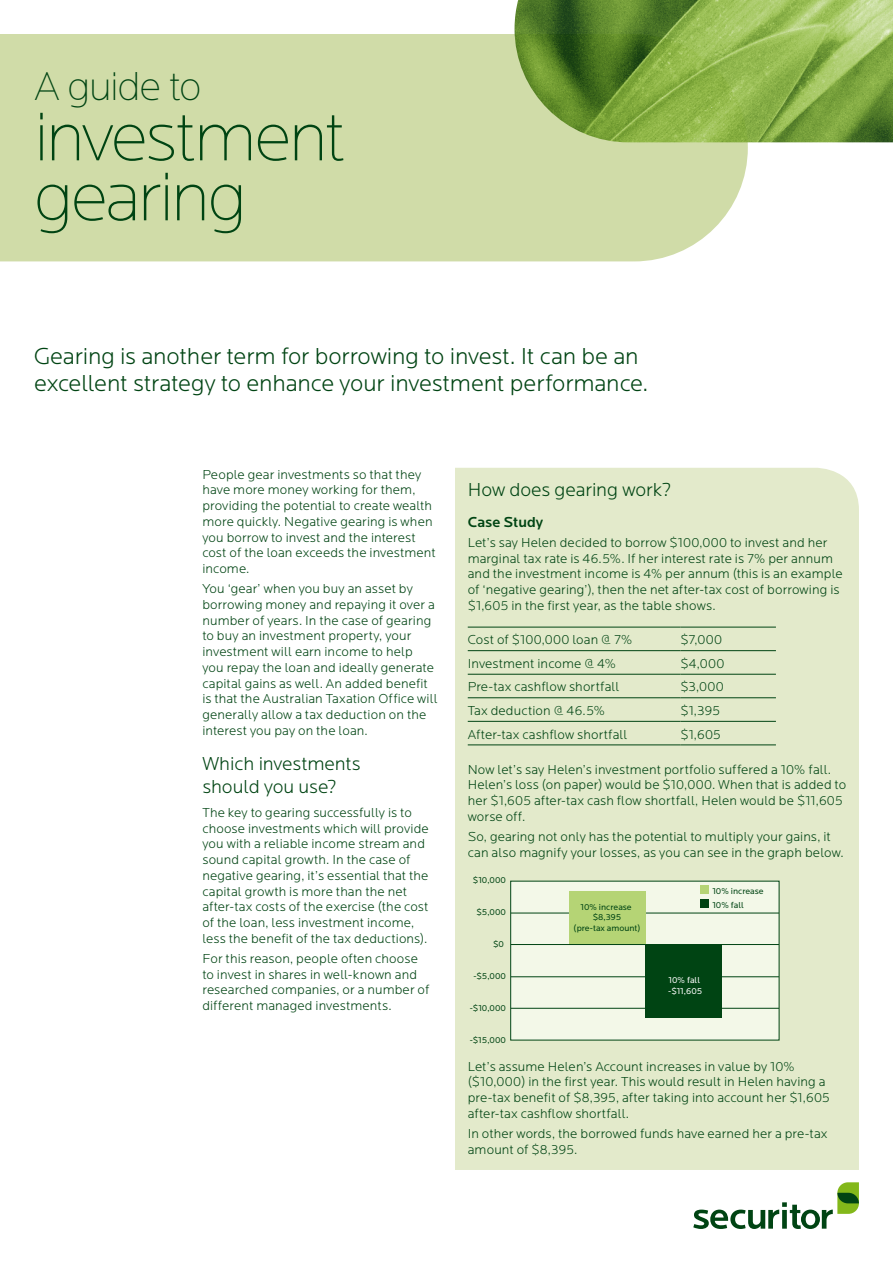
<style>
.page{position:relative;width:893px;height:1263px;background:#fff}
.page>*{position:absolute;margin:0;border:0;box-sizing:border-box;transform-origin:0 0}
.t1{font:200 72px/60px "Locator";letter-spacing:-.04em;color:#004413}
.t2{font:200 42px "Locator";letter-spacing:-.03em;color:#004413}
.t3{font:300 24px/27px "Locator";letter-spacing:-.005em;color:#004413}
.t4{font:300 19.5px/22.5px "Locator";letter-spacing:-.005em;color:#004413}
.t5{font:500 15px "Locator";color:#004413}
.t6{font:300 13.5px/15.8px "Locator";letter-spacing:.01em;color:#004413}
.t7{font:8.85px/10.6px "Locator";color:#004413;text-align:center}
.t8{font:8.85px/10.6px "Locator";color:#fff}
</style>
<div class="page">
<div style="left:0;top:34px;width:748px;height:227px;background:#d0dca8"></div>
<svg style="left:693px;top:1182px;width:166px;height:47px"></svg>
<img style="left:514px;top:0;width:379px;height:142px">
<div style="left:455px;top:468px;width:404px;height:702px;background:#e3eacb"></div>
<hr style="left:468px;top:627px;width:212px;height:1px;background:#004413">
<hr style="left:680px;top:627px;width:96px;height:1px;background:#004413">
<hr style="left:468px;top:650px;width:212px;height:1px;background:#004413">
<hr style="left:680px;top:650px;width:96px;height:1px;background:#004413">
<hr style="left:468px;top:674px;width:212px;height:1px;background:#004413">
<hr style="left:680px;top:674px;width:96px;height:1px;background:#004413">
<hr style="left:468px;top:697px;width:212px;height:1px;background:#004413">
<hr style="left:680px;top:697px;width:96px;height:1px;background:#004413">
<hr style="left:468px;top:721px;width:212px;height:1px;background:#004413">
<hr style="left:468px;top:745px;width:212px;height:1px;background:#004413">
<hr style="left:680px;top:721px;width:96px;height:1px;background:#004413">
<hr style="left:680px;top:745px;width:96px;height:1px;background:#004413">
<div style="left:511px;top:881px;width:268px;height:159px;background:#f3f8e8"></div>
<hr style="left:511px;top:1008px;width:268px;height:1px;background:#004413">
<hr style="left:511px;top:976px;width:268px;height:1px;background:#004413">
<hr style="left:511px;top:913px;width:268px;height:1px;background:#004413">
<div style="left:645px;top:944px;width:76px;height:74px;background:#004413"></div>
<div style="left:569px;top:891px;width:76px;height:53px;background:#b5d475"></div>
<hr style="left:511px;top:944px;width:268px;height:1px;background:#004413">
<div style="left:700px;top:885px;width:9px;height:9px;background:#b5d475"></div>
<div style="left:700px;top:899px;width:9px;height:9px;background:#004413"></div>
<h2 class="t2" style="left:34px;top:61px;width:169px">A guide to</h2>
<h1 class="t1" style="left:34px;top:104px;width:314px">investment gearing</h1>
<h3 class="t3" style="left:34px;top:342px;width:616px">Gearing is another term for borrowing to invest. It can be an excellent strategy to enhance your investment performance.</h3>
<p class="t6" style="left:202px;top:466px;width:235px">People gear investments so that they have more money working for them, providing the potential to create wealth more quickly. Negative gearing is when you borrow to invest and the interest cost of the loan exceeds the investment income.</p>
<p class="t6" style="left:202px;top:580px;width:237px">You ‘gear’ when you buy an asset by borrowing money and repaying it over a number of years. In the case of gearing to buy an investment property, your investment will earn income to help<br>you repay the loan and ideally generate capital gains as well. An added benefit is that the Australian Taxation Office will generally allow a tax deduction on the interest you pay on the loan.</p>
<h3 class="t4" style="left:202px;top:752px;width:160px">Which investments should you use?</h3>
<p class="t6" style="left:202px;top:804px;width:228px">The key to gearing successfully is to choose investments which will provide you with a reliable income stream and sound capital growth. In the case of negative gearing, it’s essential that the capital growth is more than the net after-tax costs of the exercise (the cost of the loan, less investment income, less the benefit of the tax deductions).</p>
<p class="t6" style="left:202px;top:950px;width:228px">For this reason, people often choose to invest in shares in well-known and researched companies, or a number of different managed investments.</p>
<h3 class="t4" style="left:468px;top:478px;width:205px">How does gearing work?</h3>
<p class="t5" style="left:468px;top:513px;width:77px">Case Study</p>
<p class="t6" style="left:468px;top:534px;width:376px">Let’s say Helen decided to borrow $100,000 to invest and her marginal tax rate is 46.5%. If her interest rate is 7% per annum and the investment income is 4% per annum (this is an example of ‘negative gearing’), then the net after-tax cost of borrowing is $1,605 in the first year, as the table shows.</p>
<p class="t6" style="left:468px;top:631px;width:166px">Cost of $100,000 loan @ 7%</p>
<p class="t6" style="left:680px;top:631px;width:43px">$7,000</p>
<p class="t6" style="left:468px;top:655px;width:150px">Investment income @ 4%</p>
<p class="t6" style="left:680px;top:655px;width:46px">$4,000</p>
<p class="t6" style="left:468px;top:679px;width:153px">Pre-tax cashflow shortfall</p>
<p class="t6" style="left:680px;top:679px;width:45px">$3,000</p>
<p class="t6" style="left:468px;top:702px;width:139px">Tax deduction @ 46.5%</p>
<p class="t6" style="left:680px;top:702px;width:41px">$1,395</p>
<p class="t6" style="left:468px;top:726px;width:161px">After-tax cashflow shortfall</p>
<p class="t6" style="left:680px;top:726px;width:42px">$1,605</p>
<p class="t6" style="left:468px;top:761px;width:380px">Now let’s say Helen’s investment portfolio suffered a 10% fall.<br>Helen’s loss (on paper) would be $10,000. When that is added to her $1,605 after-tax cash flow shortfall, Helen would be $11,605 worse off.</p>
<p class="t6" style="left:468px;top:828px;width:378px">So, gearing not only has the potential to multiply your gains, it can also magnify your losses, as you can see in the graph below.</p>
<p class="t7" style="left:473px;top:875px;width:34px">$10,000</p>
<p class="t7" style="left:477px;top:907px;width:31px">$5,000</p>
<p class="t7" style="left:493px;top:939px;width:12px">$0</p>
<p class="t7" style="left:473px;top:971px;width:34px">-$5,000</p>
<p class="t7" style="left:470px;top:1003px;width:38px">-$10,000</p>
<p class="t7" style="left:470px;top:1035px;width:38px">-$15,000</p>
<p class="t7" style="left:573px;top:901px;width:69px">10% increase $8,395<br>(pre-tax amount)</p>
<p class="t7" style="left:712px;top:884px;width:53px;line-height:13.8px;text-align:left">10% increase<br>10% fall</p>
<p class="t8" style="left:668px;top:975px;width:36px">10% fall -$11,605</p>
<p class="t6" style="left:468px;top:1058px;width:364px">Let’s assume Helen’s Account increases in value by 10% ($10,000) in the first year. This would result in Helen having a pre-tax benefit of $8,395, after taking into account her $1,605 after-tax cashflow shortfall.</p>
<p class="t6" style="left:468px;top:1125px;width:361px">In other words, the borrowed funds have earned her a pre-tax amount of $8,395.</p>
</div>
